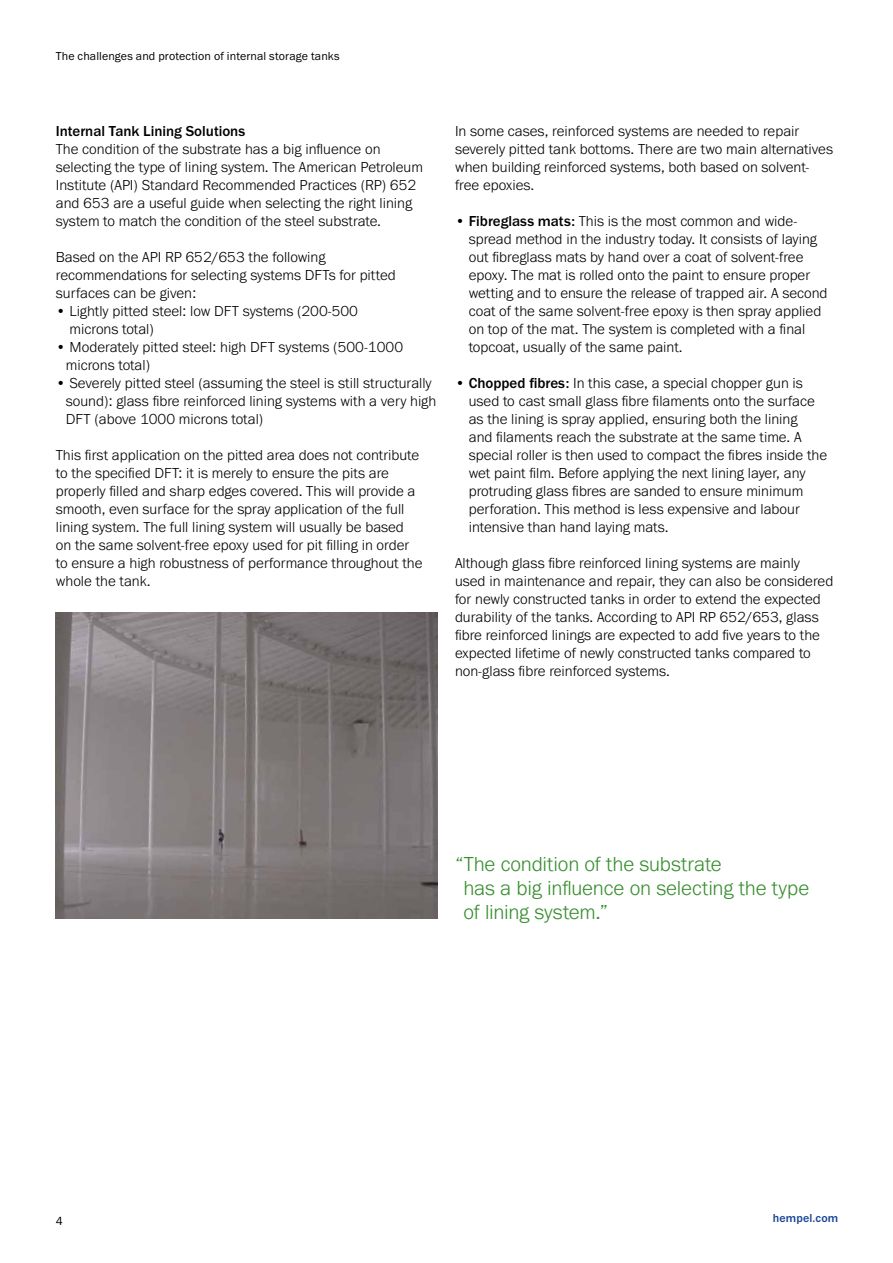
<style>
.page{position:relative;width:893px;height:1263px;background:#fff}
.page>*{position:absolute;margin:0;border:0;box-sizing:border-box;transform-origin:0 0}
.t1{font:300 21px/24px "Franklin Gothic URW";letter-spacing:-.005em;color:#378e2e}
.t2{font:300 15px/18px "Franklin Gothic URW";color:#000}
.t3{font:500 15px "Franklin Gothic URW";color:#000}
.t4{font:12px "Franklin Gothic URW Boo";letter-spacing:.01em;color:#000}
.t5{font:500 12px "Franklin Gothic URW";letter-spacing:.01em;color:#164194}
.s1{font-weight:500}
</style>
<div class="page">
<img style="left:56px;top:612px;width:382px;height:306px">
<p class="t4" style="left:56px;top:48px;width:285px">The challenges and protection of internal storage tanks</p>
<p class="t3" style="left:56px;top:122px;width:191px">Internal Tank Lining Solutions</p>
<p class="t2" style="left:56px;top:140px;width:369px">The condition of the substrate has a big influence on selecting the type of lining system. The American Petroleum Institute (API) Standard Recommended Practices (RP) 652 and 653 are a useful guide when selecting the right lining system to match the condition of the steel substrate.</p>
<p class="t2" style="left:56px;top:248px;width:341px">Based on the API RP 652/653 the following recommendations for selecting systems DFTs for pitted surfaces can be given:</p>
<p class="t2" style="left:70px;top:302px;width:290px;text-indent:-14px">• Lightly pitted steel: low DFT systems (200-500 microns total)</p>
<p class="t2" style="left:66px;top:338px;width:339px;text-indent:-10px">• Moderately pitted steel: high DFT systems (500-1000 microns total)</p>
<p class="t2" style="left:66px;top:374px;width:372px;text-indent:-10px">• Severely pitted steel (assuming the steel is still structurally sound): glass fibre reinforced lining systems with a very high<br>DFT (above 1000 microns total)</p>
<p class="t2" style="left:56px;top:446px;width:368px">This first application on the pitted area does not contribute to the specified DFT: it is merely to ensure the pits are properly filled and sharp edges covered. This will provide a smooth, even surface for the spray application of the full lining system. The full lining system will usually be based on the same solvent-free epoxy used for pit filling in order to ensure a high robustness of performance throughout the whole the tank.</p>
<p class="t2" style="left:455px;top:122px;width:380px">In some cases, reinforced systems are needed to repair severely pitted tank bottoms. There are two main alternatives when building reinforced systems, both based on solvent&shy;free epoxies.</p>
<p class="t2" style="left:469px;top:212px;width:360px;text-indent:-14px">• <span class="s1">Fibreglass mats:</span> This is the most common and wide&shy;spread method in the industry today. It consists of laying out fibreglass mats by hand over a coat of solvent-free epoxy. The mat is rolled onto the paint to ensure proper wetting and to ensure the release of trapped air. A second coat of the same solvent-free epoxy is then spray applied on top of the mat. The system is completed with a final topcoat, usually of the same paint.</p>
<p class="t2" style="left:469px;top:374px;width:360px;text-indent:-14px">• <span class="s1">Chopped fibres:</span> In this case, a special chopper gun is used to cast small glass fibre filaments onto the surface as the lining is spray applied, ensuring both the lining<br>and filaments reach the substrate at the same time. A special roller is then used to compact the fibres inside the wet paint film. Before applying the next lining layer, any protruding glass fibres are sanded to ensure minimum perforation. This method is less expensive and labour intensive than hand laying mats.</p>
<p class="t2" style="left:455px;top:554px;width:380px">Although glass fibre reinforced lining systems are mainly used in maintenance and repair, they can also be considered for newly constructed tanks in order to extend the expected durability of the tanks. According to API RP 652/653, glass fibre reinforced linings are expected to add five years to the expected lifetime of newly constructed tanks compared to non-glass fibre reinforced systems.</p>
<h1 class="t1" style="left:463px;top:851px;width:347px;text-indent:-9px">“The condition of the substrate<br>has a big influence on selecting the type of lining system.”</h1>
<p class="t4" style="left:56px;top:1213px;width:9px">4</p>
<p class="t5" style="left:773px;top:1211px;width:67px">hempel.com</p>
</div>
